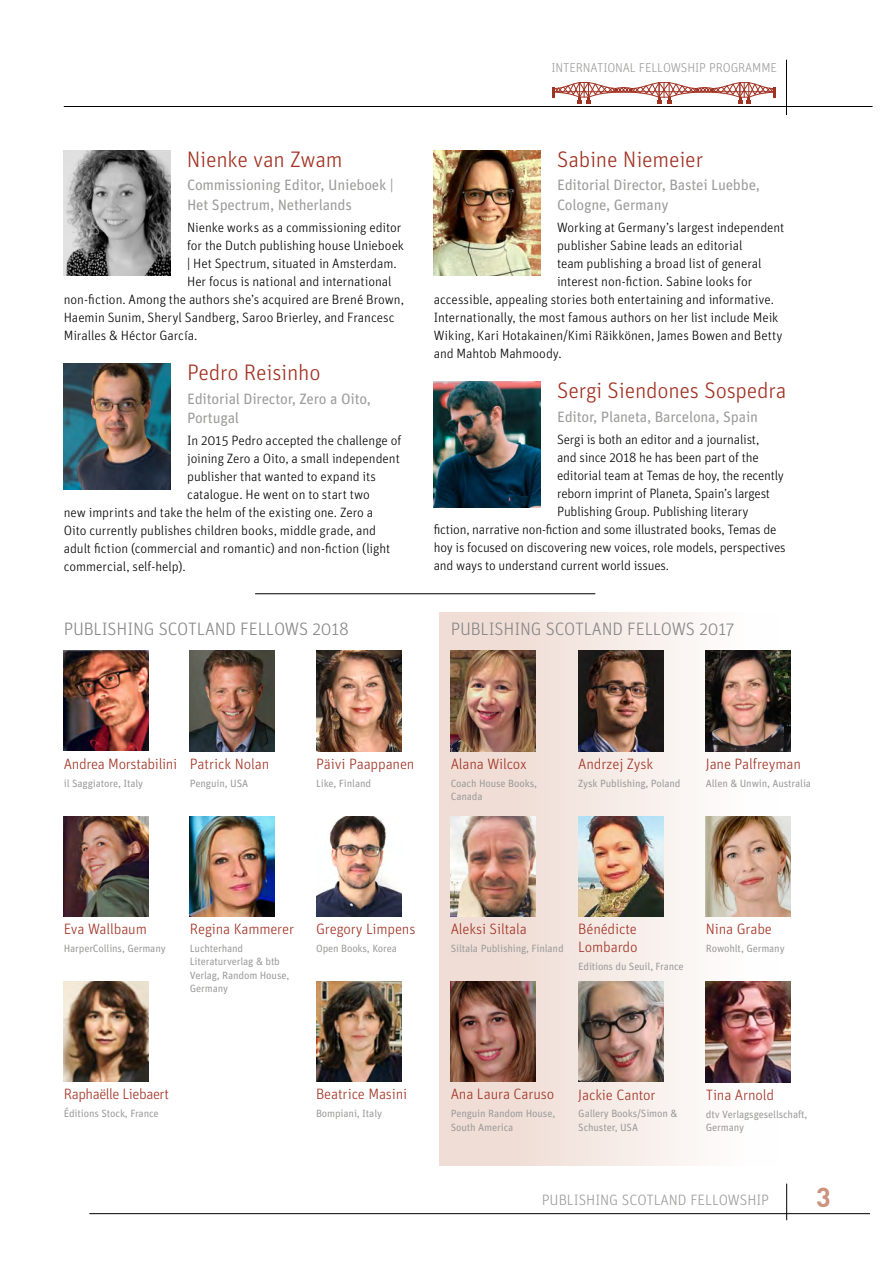
<style>
.page{position:relative;width:893px;height:1263px;background:#fff}
.page>*{position:absolute;margin:0;border:0;box-sizing:border-box;transform-origin:0 0}
.t1{font:700 27px "DIN";color:#cd937e}
.t2{font:300 22.5px "Unit";letter-spacing:-.01em;color:#a03122}
.t3{font:300 18px "Unit";letter-spacing:-.01em;color:#878787}
.t4{font:300 15px/18px "Unit";letter-spacing:-.01em;color:#a03122}
.t5{font:15px/19.5px "Unit";letter-spacing:-.015em;color:#9d9d9c}
.t6{font:300 15px "Unit";letter-spacing:-.005em;color:#9d9d9c}
.t7{font:300 15px "Unit";letter-spacing:-.03em;color:#a03122}
.t8{font:300 13.5px "Unit";letter-spacing:-.005em;color:#000}
.t9{font:300 12.9px "Unit";letter-spacing:-.01em;color:#9d9d9c}
.t10{font:10.5px/13.5px "Unit";letter-spacing:-.015em;color:#9d9d9c}
</style>
<div class="page">
<div style="left:439px;top:612px;width:338px;height:554px;background:linear-gradient(to right,#edd7ce,#fafafa)"></div>
<img style="left:64px;top:151px;width:106px;height:125px">
<img style="left:64px;top:364px;width:106px;height:125px">
<img style="left:434px;top:151px;width:106px;height:125px">
<img style="left:434px;top:382px;width:106px;height:125px">
<hr style="left:64px;top:106px;width:809px;height:1px;background:#000">
<hr style="left:786px;top:60px;width:1px;height:55px;background:#000">
<svg style="left:552px;top:82px;width:224px;height:21px"></svg>
<hr style="left:89px;top:1213px;width:781px;height:1px;background:#000">
<hr style="left:786px;top:1183px;width:1px;height:37px;background:#000">
<hr style="left:255px;top:593px;width:340px;height:1px;background:#000">
<img style="left:451px;top:651px;width:85px;height:100px">
<img style="left:451px;top:816px;width:85px;height:100px">
<img style="left:451px;top:981px;width:85px;height:100px">
<img style="left:578px;top:651px;width:85px;height:100px">
<img style="left:578px;top:816px;width:85px;height:100px">
<img style="left:578px;top:981px;width:85px;height:101px">
<img style="left:706px;top:651px;width:85px;height:100px">
<img style="left:706px;top:816px;width:85px;height:100px">
<img style="left:706px;top:982px;width:85px;height:100px">
<img style="left:64px;top:651px;width:85px;height:100px">
<img style="left:64px;top:816px;width:85px;height:100px">
<img style="left:64px;top:981px;width:85px;height:100px">
<img style="left:190px;top:651px;width:85px;height:100px">
<img style="left:190px;top:816px;width:85px;height:100px">
<img style="left:316px;top:651px;width:85px;height:100px">
<img style="left:316px;top:816px;width:85px;height:100px">
<img style="left:316px;top:981px;width:85px;height:100px">
<p class="t9" style="left:551px;top:60px;width:227px">INTERNATIONAL FELLOWSHIP PROGRAMME</p>
<h2 class="t2" style="left:187px;top:146px;width:157px">Nienke van Zwam</h2>
<p class="t5" style="left:187px;top:175px;width:208px">Commissioning Editor, Unieboek |<br>Het Spectrum, Netherlands</p>
<p class="t8" style="left:187px;top:220px;width:216px">Nienke works as a commissioning editor</p>
<p class="t8" style="left:187px;top:238px;width:218px">for the Dutch publishing house Unieboek</p>
<p class="t8" style="left:187px;top:256px;width:211px">| Het Spectrum, situated in Amsterdam.</p>
<p class="t8" style="left:187px;top:274px;width:206px">Her focus is national and international</p>
<p class="t8" style="left:64px;top:292px;width:342px">non-fiction. Among the authors she’s acquired are Brené Brown,</p>
<p class="t8" style="left:64px;top:310px;width:332px">Haemin Sunim, Sheryl Sandberg, Saroo Brierley, and Francesc</p>
<p class="t8" style="left:64px;top:328px;width:135px">Miralles &amp; Héctor García.</p>
<h2 class="t2" style="left:187px;top:359px;width:135px">Pedro Reisinho</h2>
<p class="t5" style="left:187px;top:388px;width:186px">Editorial Director, Zero a Oito,<br>Portugal</p>
<p class="t8" style="left:187px;top:433px;width:216px">In 2015 Pedro accepted the challenge of</p>
<p class="t8" style="left:187px;top:451px;width:214px">joining Zero a Oito, a small independent</p>
<p class="t8" style="left:187px;top:469px;width:190px">publisher that wanted to expand its</p>
<p class="t8" style="left:187px;top:487px;width:184px">catalogue. He went on to start two</p>
<p class="t8" style="left:64px;top:505px;width:311px">new imprints and take the helm of the existing one. Zero a</p>
<p class="t8" style="left:64px;top:523px;width:314px">Oito currently publishes children books, middle grade, and</p>
<p class="t8" style="left:64px;top:541px;width:328px">adult fiction (commercial and romantic) and non-fiction (light</p>
<p class="t8" style="left:64px;top:559px;width:123px">commercial, self-help).</p>
<h3 class="t3" style="left:64px;top:618px;width:287px">PUBLISHING SCOTLAND FELLOWS 2018</h3>
<h2 class="t2" style="left:557px;top:146px;width:148px">Sabine Niemeier</h2>
<p class="t5" style="left:557px;top:175px;width:204px">Editorial Director, Bastei Luebbe,<br>Cologne, Germany</p>
<p class="t8" style="left:557px;top:220px;width:229px">Working at Germany’s largest independent</p>
<p class="t8" style="left:557px;top:238px;width:187px">publisher Sabine leads an editorial</p>
<p class="t8" style="left:557px;top:256px;width:206px">team publishing a broad list of general</p>
<p class="t8" style="left:557px;top:274px;width:197px">interest non-fiction. Sabine looks for</p>
<p class="t8" style="left:434px;top:292px;width:342px">accessible, appealing stories both entertaining and informative.</p>
<p class="t8" style="left:434px;top:310px;width:346px">Internationally, the most famous authors on her list include Meik</p>
<p class="t8" style="left:434px;top:328px;width:350px">Wiking, Kari Hotakainen/Kimi Räikkönen, James Bowen and Betty</p>
<p class="t8" style="left:434px;top:346px;width:130px">and Mahtob Mahmoody.</p>
<h2 class="t2" style="left:557px;top:377px;width:231px">Sergi Siendones Sospedra</h2>
<p class="t5" style="left:557px;top:406px;width:203px">Editor, Planeta, Barcelona, Spain</p>
<p class="t8" style="left:557px;top:431px;width:204px">Sergi is both an editor and a journalist,</p>
<p class="t8" style="left:557px;top:449px;width:203px">and since 2018 he has been part of the</p>
<p class="t8" style="left:557px;top:467px;width:228px">editorial team at Temas de hoy, the recently</p>
<p class="t8" style="left:557px;top:485px;width:215px">reborn imprint of Planeta, Spain’s largest</p>
<p class="t8" style="left:557px;top:503px;width:193px">Publishing Group. Publishing literary</p>
<p class="t8" style="left:434px;top:521px;width:344px">fiction, narrative non-fiction and some illustrated books, Temas de</p>
<p class="t8" style="left:434px;top:539px;width:354px">hoy is focused on discovering new voices, role models, perspectives</p>
<p class="t8" style="left:434px;top:557px;width:237px">and ways to understand current world issues.</p>
<h3 class="t3" style="left:451px;top:618px;width:285px">PUBLISHING SCOTLAND FELLOWS 2017</h3>
<p class="t4" style="left:64px;top:755px;width:115px">Andrea Morstabilini</p>
<p class="t10" style="left:64px;top:776px;width:81px">il Saggiatore, Italy</p>
<p class="t4" style="left:190px;top:755px;width:81px">Patrick Nolan</p>
<p class="t10" style="left:190px;top:776px;width:60px">Penguin, USA</p>
<p class="t4" style="left:316px;top:755px;width:100px">Päivi Paappanen</p>
<p class="t10" style="left:316px;top:776px;width:57px">Like, Finland</p>
<p class="t4" style="left:451px;top:755px;width:78px">Alana Wilcox</p>
<p class="t10" style="left:451px;top:776px;width:88px">Coach House Books,<br>Canada</p>
<p class="t4" style="left:578px;top:755px;width:76px">Andrzej Zysk</p>
<p class="t10" style="left:578px;top:776px;width:104px">Zysk Publishing, Poland</p>
<p class="t4" style="left:706px;top:755px;width:97px">Jane Palfreyman</p>
<p class="t10" style="left:706px;top:776px;width:107px">Allen &amp; Unwin, Australia</p>
<p class="t4" style="left:64px;top:920px;width:85px">Eva Wallbaum</p>
<p class="t10" style="left:64px;top:941px;width:103px">HarperCollins, Germany</p>
<p class="t4" style="left:190px;top:920px;width:106px">Regina Kammerer</p>
<p class="t10" style="left:190px;top:941px;width:101px">Luchterhand<br>Literaturverlag &amp; btb<br>Verlag, Random House,<br>Germany</p>
<p class="t4" style="left:316px;top:920px;width:101px">Gregory Limpens</p>
<p class="t10" style="left:316px;top:941px;width:82px">Open Books, Korea</p>
<p class="t4" style="left:451px;top:920px;width:78px">Aleksi Siltala</p>
<p class="t10" style="left:451px;top:941px;width:114px">Siltala Publishing, Finland</p>
<p class="t4" style="left:578px;top:920px;width:61px">Bénédicte<br>Lombardo</p>
<p class="t10" style="left:578px;top:959px;width:107px">Editions du Seuil, France</p>
<p class="t4" style="left:706px;top:920px;width:68px">Nina Grabe</p>
<p class="t10" style="left:706px;top:941px;width:80px">Rowohlt, Germany</p>
<p class="t7" style="left:64px;top:1086px;width:107px">Raphaëlle Liebaert</p>
<p class="t10" style="left:64px;top:1106px;width:96px">Éditions Stock, France</p>
<p class="t4" style="left:316px;top:1085px;width:93px">Beatrice Masini</p>
<p class="t10" style="left:316px;top:1106px;width:67px">Bompiani, Italy</p>
<p class="t4" style="left:451px;top:1085px;width:105px">Ana Laura Caruso</p>
<p class="t10" style="left:451px;top:1106px;width:106px">Penguin Random House,<br>South America</p>
<p class="t4" style="left:578px;top:1085px;width:79px">Jackie Cantor</p>
<p class="t10" style="left:578px;top:1107px;width:101px">Gallery Books/Simon &amp;<br>Schuster, USA</p>
<p class="t4" style="left:706px;top:1086px;width:70px">Tina Arnold</p>
<p class="t10" style="left:706px;top:1107px;width:103px">dtv Verlagsgesellschaft,<br>Germany</p>
<p class="t6" style="left:542px;top:1191px;width:229px">PUBLISHING SCOTLAND FELLOWSHIP</p>
<h1 class="t1" style="left:816px;top:1180px;width:16px">3</h1>
</div>
